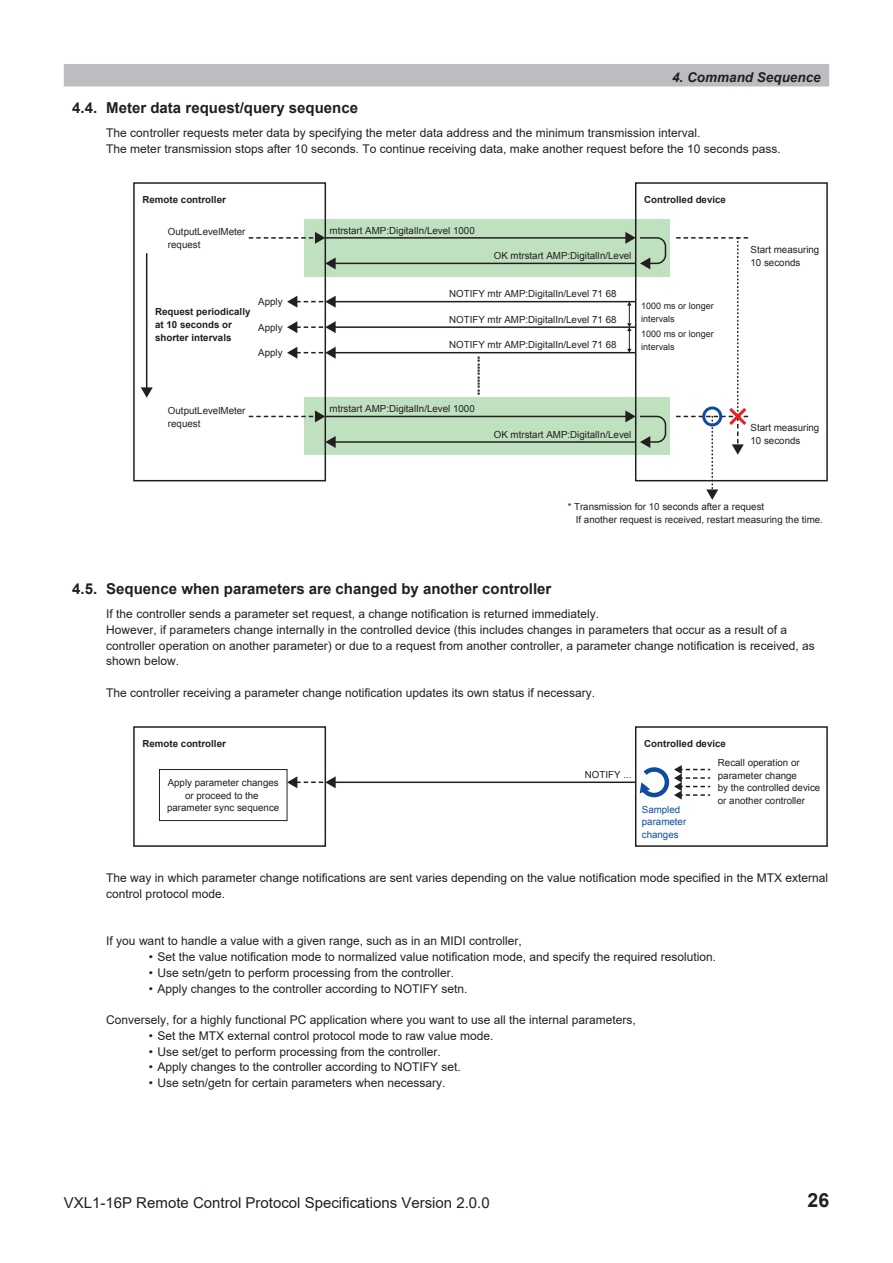
<style>
.page{position:relative;width:893px;height:1263px;background:#fff}
.page>*{position:absolute;margin:0;border:0;box-sizing:border-box;transform-origin:0 0}
.t1{font:700 19.5px "Arial";color:#231f20}
.t2{font:700 15px "Arial";color:#231f20}
.t3{font:15px "Arial";color:#231f20}
.t4{font:italic 700 13.5px "Arial";color:#231f20}
.t5{font:12px/15.8px "Arial";color:#231f20}
.t6{font:9.75px/12.8px "Arial";color:#231f20}
.t7{font:700 9.75px/12.8px "Arial";color:#231f20}
.t8{font:9.75px/12.8px "Arial";color:#0d4da1}
.t9{font:900 9.75px "Arial";color:#231f20}
.t10{font:9px/12.8px "Arial";color:#231f20}
</style>
<div class="page">
<div style="left:64px;top:64px;width:765px;height:22px;background:#bcbdc0"></div>
<div style="left:304px;top:219px;width:366px;height:58px;background:#c0e1c0"></div>
<div style="left:304px;top:398px;width:366px;height:57px;background:#c0e1c0"></div>
<div style="left:133px;top:182px;width:193px;height:299px;border:2px solid #231f20"></div>
<div style="left:635px;top:182px;width:193px;height:299px;border:2px solid #231f20"></div>
<hr style="left:334px;top:263px;width:302px;height:1px;background:#231f20">
<svg style="left:325px;top:257px;width:11px;height:12px"></svg>
<svg style="left:249px;top:232px;width:76px;height:12px"></svg>
<hr style="left:325px;top:237px;width:302px;height:2px;background:#231f20">
<svg style="left:625px;top:232px;width:42px;height:37px"></svg>
<hr style="left:334px;top:441px;width:302px;height:2px;background:#231f20">
<svg style="left:325px;top:436px;width:11px;height:12px"></svg>
<svg style="left:249px;top:410px;width:76px;height:12px"></svg>
<hr style="left:325px;top:416px;width:302px;height:1px;background:#231f20">
<svg style="left:625px;top:410px;width:42px;height:38px"></svg>
<hr style="left:334px;top:301px;width:302px;height:1px;background:#231f20">
<svg style="left:287px;top:296px;width:49px;height:12px"></svg>
<hr style="left:334px;top:326px;width:302px;height:2px;background:#231f20">
<svg style="left:287px;top:321px;width:49px;height:12px"></svg>
<hr style="left:334px;top:352px;width:302px;height:1px;background:#231f20">
<svg style="left:287px;top:347px;width:49px;height:12px"></svg>
<svg style="left:627px;top:302px;width:5px;height:50px"></svg>
<hr style="left:146px;top:253px;width:1px;height:136px;background:#231f20">
<svg style="left:141px;top:387px;width:12px;height:11px"></svg>
<svg style="left:676px;top:237px;width:74px;height:263px"></svg>
<div style="left:133px;top:726px;width:193px;height:121px;border:2px solid #231f20"></div>
<div style="left:635px;top:726px;width:193px;height:121px;border:2px solid #231f20"></div>
<hr style="left:334px;top:781px;width:302px;height:2px;background:#231f20">
<svg style="left:287px;top:776px;width:49px;height:12px"></svg>
<div style="left:159px;top:769px;width:128px;height:52px;border:1px solid #231f20"></div>
<svg style="left:639px;top:765px;width:71px;height:35px"></svg>
<p class="t4" style="left:672px;top:68px;width:150px">4. Command Sequence</p>
<p class="t2" style="left:72px;top:97px;width:287px">4.4. Meter data request/query sequence</p>
<p class="t5" style="left:106px;top:125px;width:676px">The controller requests meter data by specifying the meter data address and the minimum transmission interval.<br>The meter transmission stops after 10 seconds. To continue receiving data, make another request before the 10 seconds pass.</p>
<p class="t7" style="left:142px;top:193px;width:85px">Remote controller</p>
<p class="t7" style="left:644px;top:193px;width:83px">Controlled device</p>
<p class="t6" style="left:168px;top:226px;width:79px">OutputLevelMeter</p>
<p class="t6" style="left:330px;top:224px;width:147px">mtrstart AMP:DigitalIn/Level 1000</p>
<p class="t6" style="left:168px;top:238px;width:34px">request</p>
<p class="t6" style="left:494px;top:249px;width:139px">OK mtrstart AMP:DigitalIn/Level</p>
<p class="t6" style="left:258px;top:295px;width:26px">Apply</p>
<p class="t7" style="left:155px;top:306px;width:97px">Request periodically at 10 seconds or shorter intervals</p>
<p class="t6" style="left:258px;top:321px;width:26px">Apply</p>
<p class="t6" style="left:258px;top:346px;width:26px">Apply</p>
<p class="t6" style="left:449px;top:288px;width:169px">NOTIFY mtr AMP:DigitalIn/Level 71 68</p>
<p class="t6" style="left:449px;top:313px;width:169px">NOTIFY mtr AMP:DigitalIn/Level 71 68</p>
<p class="t6" style="left:449px;top:339px;width:169px">NOTIFY mtr AMP:DigitalIn/Level 71 68</p>
<p class="t9" style="left:488px;top:356px;width:40px;rotate:90deg">............</p>
<p class="t6" style="left:168px;top:404px;width:79px">OutputLevelMeter</p>
<p class="t6" style="left:330px;top:402px;width:147px">mtrstart AMP:DigitalIn/Level 1000</p>
<p class="t6" style="left:168px;top:417px;width:34px">request</p>
<p class="t6" style="left:494px;top:428px;width:139px">OK mtrstart AMP:DigitalIn/Level</p>
<p class="t10" style="left:641px;top:299px;width:74px">1000 ms or longer intervals</p>
<p class="t10" style="left:641px;top:327px;width:74px">1000 ms or longer intervals</p>
<p class="t6" style="left:750px;top:243px;width:70px">Start measuring<br>10 seconds</p>
<p class="t6" style="left:750px;top:421px;width:70px">Start measuring<br>10 seconds</p>
<p class="t6" style="left:576px;top:501px;width:249px;text-indent:-8px">* Transmission for 10 seconds after a request<br>If another request is received, restart measuring the time.</p>
<p class="t2" style="left:72px;top:578px;width:481px">4.5. Sequence when parameters are changed by another controller</p>
<p class="t5" style="left:106px;top:606px;width:710px">If the controller sends a parameter set request, a change notification is returned immediately.<br>However, if parameters change internally in the controlled device (this includes changes in parameters that occur as a result of a controller operation on another parameter) or due to a request from another controller, a parameter change notification is received, as shown below.</p>
<p class="t5" style="left:106px;top:685px;width:490px">The controller receiving a parameter change notification updates its own status if necessary.</p>
<p class="t7" style="left:142px;top:737px;width:85px">Remote controller</p>
<p class="t7" style="left:644px;top:737px;width:83px">Controlled device</p>
<p class="t6" style="left:585px;top:768px;width:48px">NOTIFY ...</p>
<p class="t6" style="left:167px;top:776px;width:114px;text-align:center">Apply parameter changes or proceed to the parameter sync sequence</p>
<p class="t6" style="left:718px;top:756px;width:104px">Recall operation or parameter change<br>by the controlled device or another controller</p>
<p class="t8" style="left:642px;top:803px;width:46px">Sampled parameter changes</p>
<p class="t5" style="left:106px;top:870px;width:723px">The way in which parameter change notifications are sent varies depending on the value notification mode specified in the MTX external control protocol mode.</p>
<p class="t5" style="left:106px;top:933px;width:417px">If you want to handle a value with a given range, such as in an MIDI controller,</p>
<p class="t5" style="left:149px;top:949px;width:569px">• Set the value notification mode to normalized value notification mode, and specify the required resolution.</p>
<p class="t5" style="left:149px;top:964px;width:307px">• Use setn/getn to perform processing from the controller.</p>
<p class="t5" style="left:149px;top:980px;width:320px">• Apply changes to the controller according to NOTIFY setn.</p>
<p class="t5" style="left:106px;top:1012px;width:531px">Conversely, for a highly functional PC application where you want to use all the internal parameters,</p>
<p class="t5" style="left:149px;top:1027px;width:346px">• Set the MTX external control protocol mode to raw value mode.</p>
<p class="t5" style="left:149px;top:1043px;width:293px">• Use set/get to perform processing from the controller.</p>
<p class="t5" style="left:149px;top:1059px;width:313px">• Apply changes to the controller according to NOTIFY set.</p>
<p class="t5" style="left:149px;top:1075px;width:298px">• Use setn/getn for certain parameters when necessary.</p>
<p class="t3" style="left:64px;top:1192px;width:428px">VXL1-16P Remote Control Protocol Specifications Version 2.0.0</p>
<h1 class="t1" style="left:807px;top:1187px;width:23px">26</h1>
</div>
